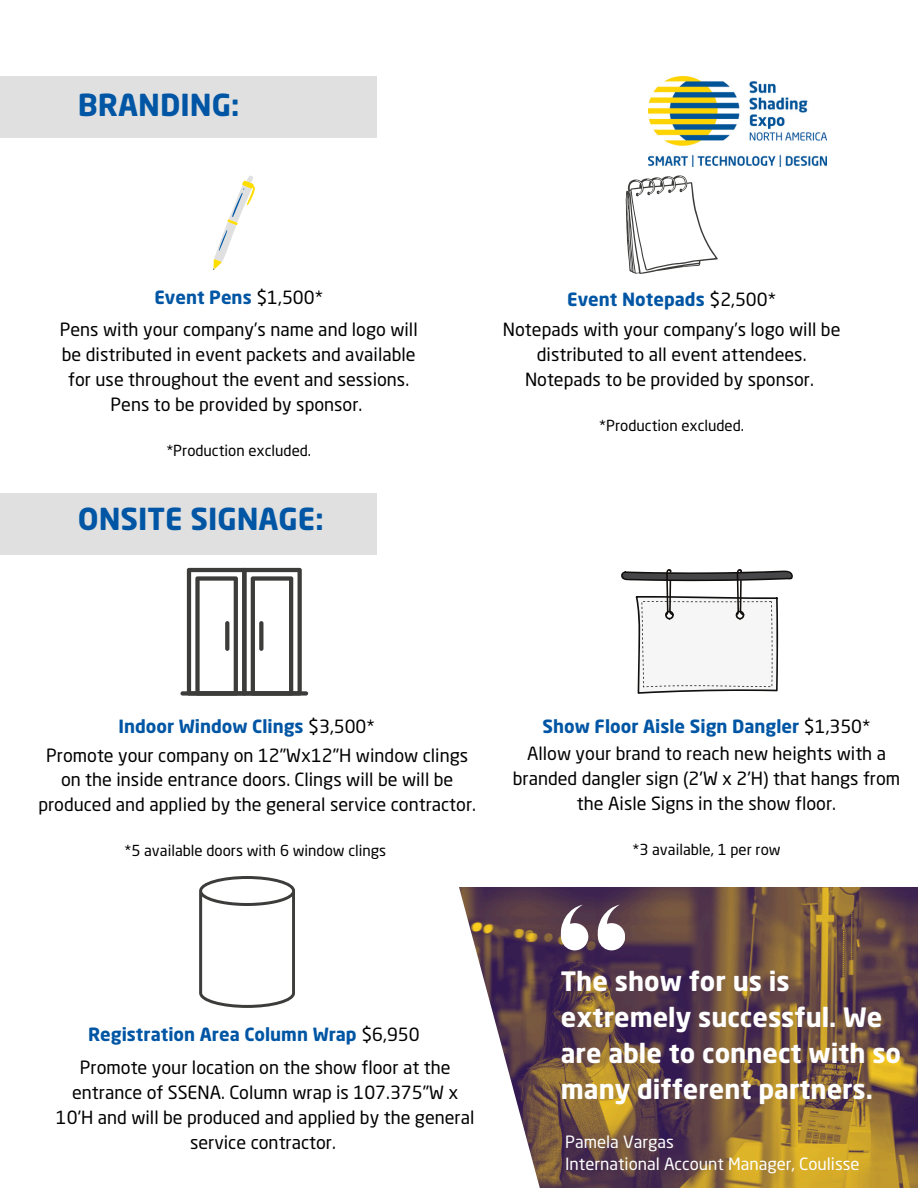
<style>
.page{position:relative;width:918px;height:1188px;background:#fff}
.page>*{position:absolute;margin:0;border:0;box-sizing:border-box;transform-origin:0 0}
.t1{font:700 30px "Neo Sans Std";color:#0056a4}
.t2{font:700 26.4px/36.2px "Neo Sans Std";color:#fff}
.t3{font:700 24px "Neo Sans Std";color:#0056a4}
.t4{font:18px/24.8px "Neo Sans Std";color:#000;text-align:center}
.t5{font:700 18px "Neo Sans Std";color:#0056a4}
.t6{font:16.65px/22.4px "Neo Sans Std";color:#fff}
.t7{font:15px "Neo Sans Std";color:#000}
.s1{font-weight:400;color:#000}
</style>
<div class="page">
<svg style="left:213px;top:176px;width:42px;height:94px"></svg>
<svg style="left:626px;top:175px;width:92px;height:99px"></svg>
<div style="left:0;top:76px;width:377px;height:62px;background:#e0e0e0"></div>
<img style="left:459px;top:887px;width:459px;height:301px">
<div style="left:0;top:493px;width:377px;height:62px;background:#e0e0e0"></div>
<svg style="left:561px;top:905px;width:27px;height:45px"></svg>
<svg style="left:598px;top:905px;width:27px;height:45px"></svg>
<img style="left:649px;top:76px;width:178px;height:90px">
<div style="left:180px;top:691px;width:128px;height:5px;background:#3c3c3b;border-radius:2px"></div>
<svg style="left:187px;top:568px;width:115px;height:128px"></svg>
<svg style="left:259px;top:621px;width:4px;height:30px"></svg>
<svg style="left:225px;top:621px;width:4px;height:30px"></svg>
<svg style="left:199px;top:876px;width:96px;height:132px"></svg>
<svg style="left:621px;top:569px;width:172px;height:125px"></svg>
<h4 class="t1" style="left:78px;top:93px;width:163px">BRANDING:</h4>
<h1 class="t3" style="left:97px;top:108px;width:131px">BRANDING:</h1>
<p class="t5" style="left:154px;top:290px;width:170px">Event Pens <span class="s1">$1,500*</span></p>
<h4 class="t4" style="left:60px;top:319px;width:360px">Pens with your company’s name and logo will be distributed in event packets and available for use throughout the event and sessions.<br>Pens to be provided by sponsor.</h4>
<h4 class="t7" style="left:166px;top:444px;width:146px">*Production excluded.</h4>
<h1 class="t1" style="left:78px;top:507px;width:247px">ONSITE SIGNAGE:</h1>
<p class="t5" style="left:567px;top:292px;width:210px">Event Notepads <span class="s1">$2,500*</span></p>
<p class="t4" style="left:503px;top:319px;width:339px">Notepads with your company’s logo will be distributed to all event attendees.<br>Notepads to be provided by sponsor.</p>
<p class="t7" style="left:599px;top:419px;width:146px">*Production excluded.</p>
<p class="t5" style="left:118px;top:719px;width:258px">Indoor Window Clings <span class="s1">$3,500*</span></p>
<p class="t4" style="left:38px;top:745px;width:439px">Promote your company on 12"Wx12"H window clings on the inside entrance doors. Clings will be will be produced and applied by the general service contractor.</p>
<h4 class="t7" style="left:124px;top:845px;width:263px">*5 available doors with 6 window clings</h4>
<p class="t5" style="left:543px;top:719px;width:329px">Show Floor Aisle Sign Dangler <span class="s1">$1,350*</span></p>
<h4 class="t4" style="left:513px;top:743px;width:389px">Allow your brand to reach new heights with a branded dangler sign (2'W x 2'H) that hangs from the Aisle Signs in the show floor.</h4>
<p class="t7" style="left:632px;top:843px;width:150px">*3 available, 1 per row</p>
<h4 class="t5" style="left:88px;top:1027px;width:333px">Registration Area Column Wrap <span class="s1">$6,950</span></h4>
<h4 class="t4" style="left:56px;top:1057px;width:420px">Promote your location on the show floor at the entrance of SSENA. Column wrap is 107.375"W x 10'H and will be produced and applied by the general service contractor.</h4>
<h4 class="t2" style="left:561px;top:966px;width:342px">The show for us is extremely successful. We are able to connect with so many different partners.</h4>
<p class="t6" style="left:565px;top:1132px;width:296px">Pamela Vargas<br>International Account Manager, Coulisse</p>
</div>
